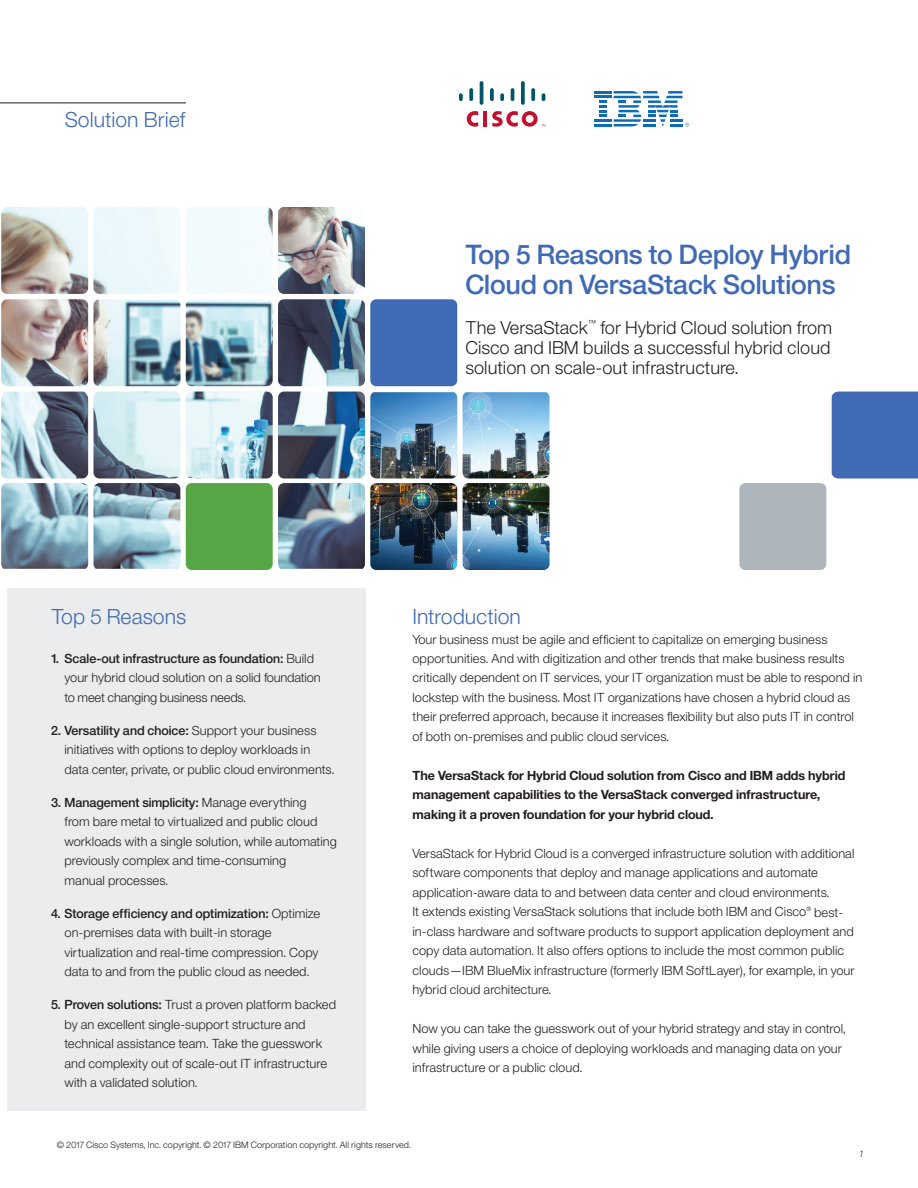
<style>
.page{position:relative;width:918px;height:1188px;background:#fff}
.page>*{position:absolute;margin:0;border:0;box-sizing:border-box;transform-origin:0 0}
.t1{font:27px/30px "Helv Neue Mediumfor IBM";color:#406ab4}
.t2{font:21px "Helv Neue Lightfor IBM";color:#406ab4}
.t3{font:18px/20.2px "Helv Neue Lightfor IBM";color:#231f20;text-align:justify}
.t4{font:12.75px/19.5px "Helv Neue Lightfor IBM";color:#231f20}
.t5{font:12.75px "Helv Neue Mediumfor IBM";color:#231f20}
.t6{font:12.75px/19.5px "Helv Neue Boldfor IBM";color:#231f20}
.t7{font:9px "Helv Neue Lightfor IBM";color:#231f20}
.t8{font:9px "Helv Neue Light Italicfor IBM";color:#231f20}
.s1{font-family:"Helv Neue Lightfor IBM"}
.s2{font-family:"Helv Neue Mediumfor IBM"}
</style>
<div class="page">
<img style="left:1px;top:207px;width:364px;height:362px">
<img style="left:370px;top:392px;width:180px;height:178px">
<div style="left:370px;top:299px;width:87px;height:87px;background:#406ab4;border-radius:6px"></div>
<div style="left:832px;top:392px;width:86px;height:87px;background:#406ab4"></div>
<div style="left:739px;top:483px;width:87px;height:87px;background:#aeb6bc;border-radius:6px"></div>
<div style="left:186px;top:483px;width:87px;height:87px;background:#57a645;border-radius:6px"></div>
<div style="left:7px;top:589px;width:359px;height:522px;background:#eaecee"></div>
<hr style="left:0;top:103px;width:186px;height:1px;background:#231f20">
<svg style="left:594px;top:91px;width:95px;height:36px"></svg>
<hr style="left:483px;top:111px;width:4px;height:15px;background:#c3102f">
<svg style="left:467px;top:111px;width:11px;height:16px"></svg>
<svg style="left:459px;top:93px;width:4px;height:8px"></svg>
<svg style="left:469px;top:88px;width:4px;height:13px"></svg>
<hr style="left:480px;top:81px;width:3px;height:24px;background:#005467;border-radius:2px">
<svg style="left:490px;top:88px;width:4px;height:13px"></svg>
<svg style="left:500px;top:93px;width:4px;height:8px"></svg>
<svg style="left:511px;top:88px;width:3px;height:13px"></svg>
<svg style="left:521px;top:81px;width:4px;height:24px"></svg>
<svg style="left:531px;top:88px;width:4px;height:13px"></svg>
<svg style="left:542px;top:93px;width:3px;height:8px"></svg>
<svg style="left:492px;top:111px;width:53px;height:16px"></svg>
<h2 class="t2" style="left:65px;top:106px;width:122px">Solution Brief</h2>
<h1 class="t1" style="left:465px;top:239px;width:387px">Top 5 Reasons to Deploy Hybrid<br>Cloud on VersaStack Solutions</h1>
<h3 class="t3" style="left:465px;top:317px;width:368px">The VersaStack<sup>™</sup> for Hybrid Cloud solution from Cisco and IBM builds a successful hybrid cloud solution on scale-out infrastructure.</h3>
<h2 class="t2" style="left:51px;top:604px;width:137px">Top 5 Reasons</h2>
<p class="t5" style="left:51px;top:651px;width:265px">1. Scale-out infrastructure as foundation: <span class="s1">Build</span></p>
<p class="t4" style="left:65px;top:668px;width:258px">your hybrid cloud solution on a solid foundation to meet changing business needs.</p>
<p class="t5" style="left:51px;top:723px;width:267px">2. Versatility and choice: <span class="s1">Support your business</span></p>
<p class="t4" style="left:65px;top:740px;width:271px">initiatives with options to deploy workloads in data center, private, or public cloud environments.</p>
<p class="t5" style="left:51px;top:795px;width:257px">3. Management simplicity: <span class="s1">Manage everything</span></p>
<p class="t4" style="left:65px;top:812px;width:274px">from bare metal to virtualized and public cloud workloads with a single solution, while automating previously complex and time-consuming<br>manual processes.</p>
<p class="t5" style="left:51px;top:906px;width:271px">4. Storage efficiency and optimization: <span class="s1">Optimize</span></p>
<p class="t4" style="left:65px;top:923px;width:256px">on-premises data with built-in storage virtualization and real-time compression. Copy data to and from the public cloud as needed.</p>
<p class="t4" style="left:65px;top:995px;width:273px;text-indent:-14px"><span class="s2">5. Proven solutions:</span> Trust a proven platform backed by an excellent single-support structure and technical assistance team. Take the guesswork and complexity out of scale-out IT infrastructure with a validated solution.</p>
<h2 class="t2" style="left:412px;top:604px;width:110px">Introduction</h2>
<p class="t4" style="left:412px;top:629px;width:451px">Your business must be agile and efficient to capitalize on emerging business opportunities. And with digitization and other trends that make business results critically dependent on IT services, your IT organization must be able to respond in lockstep with the business. Most IT organizations have chosen a hybrid cloud as their preferred approach, because it increases flexibility but also puts IT in control of both on-premises and public cloud services.</p>
<p class="t6" style="left:412px;top:765px;width:435px">The VersaStack for Hybrid Cloud solution from Cisco and IBM adds hybrid management capabilities to the VersaStack converged infrastructure, making it a proven foundation for your hybrid cloud.</p>
<p class="t4" style="left:412px;top:843px;width:444px">VersaStack for Hybrid Cloud is a converged infrastructure solution with additional software components that deploy and manage applications and automate application-aware data to and between data center and cloud environments.<br>It extends existing VersaStack solutions that include both IBM and Cisco<sup>®</sup> best&shy;in-class hardware and software products to support application deployment and copy data automation. It also offers options to include the most common public clouds—IBM BlueMix infrastructure (formerly IBM SoftLayer), for example, in your hybrid cloud architecture.</p>
<p class="t4" style="left:413px;top:1019px;width:435px">Now you can take the guesswork out of your hybrid strategy and stay in control, while giving users a choice of deploying workloads and managing data on your infrastructure or a public cloud.</p>
<p class="t7" style="left:57px;top:1139px;width:356px">© 2017 Cisco Systems, Inc. copyright. © 2017 IBM Corporation copyright. All rights reserved.</p>
<p class="t8" style="left:860px;top:1148px;width:5px">1</p>
</div>
